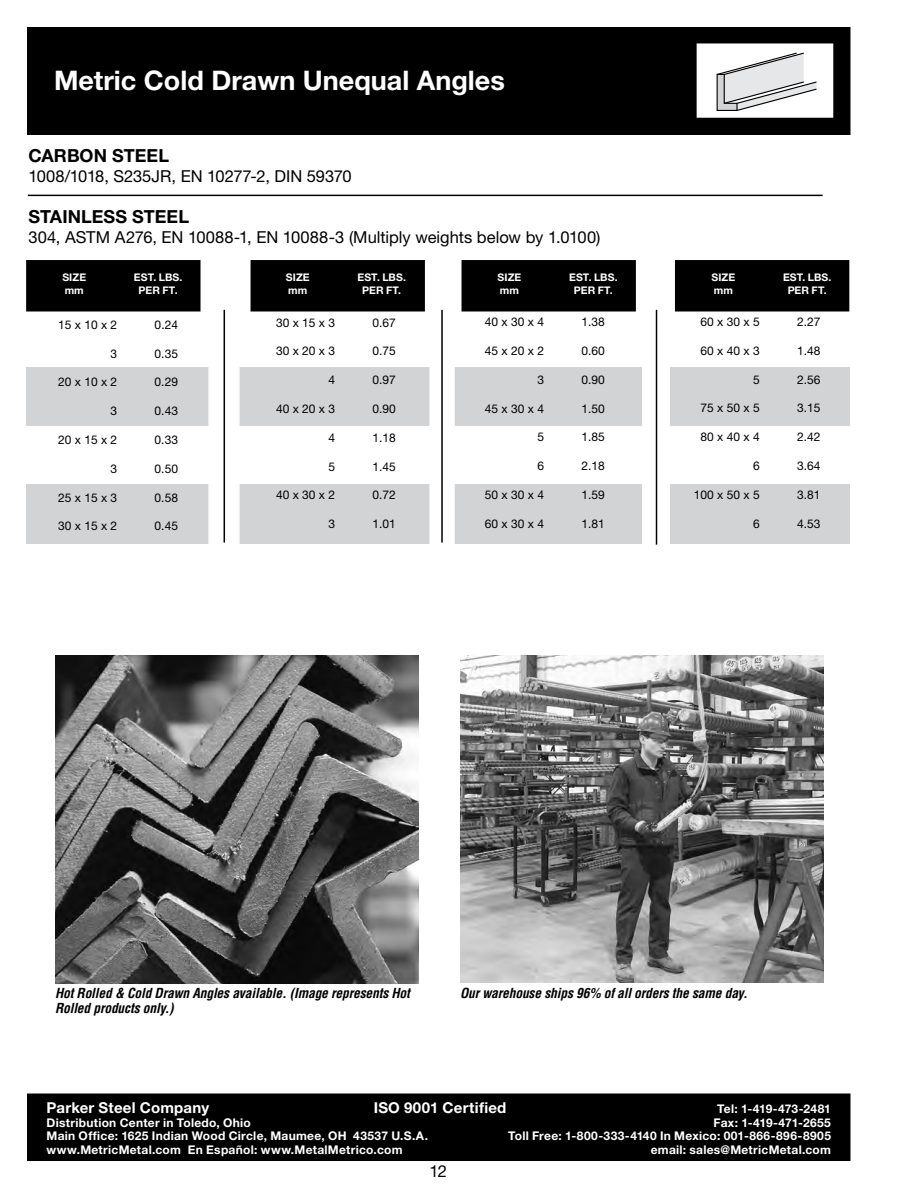
<style>
.page{position:relative;width:918px;height:1188px;background:#fff}
.page>*{position:absolute;margin:0;border:0;box-sizing:border-box;transform-origin:0 0}
.t1{font:700 27px "Helvetica Neue";color:#fff}
.t2{font:700 18px "Helvetica Neue";letter-spacing:.005em;color:#000}
.t3{font:16.5px "Helvetica Neue";color:#000}
.t4{font:700 15px "Helvetica Neue";letter-spacing:.015em;color:#fff}
.t5{font:italic 700 condensed 13.5px/15px "Helvetica";letter-spacing:-.01em;color:#000}
.t6{font:12px "Helvetica Neue";color:#000}
.t7{font:700 12px/13.5px "Helvetica Neue";letter-spacing:.025em;color:#fff;text-align:right}
.t8{font:700 10.5px "Helvetica Neue";letter-spacing:.005em;color:#fff}
</style>
<div class="page">
<div style="left:28px;top:1094px;width:822px;height:66px;background:#000"></div>
<div style="left:27px;top:1094px;width:823px;height:67px;border:2px solid #000"></div>
<div style="left:28px;top:28px;width:822px;height:106px;background:#000"></div>
<div style="left:27px;top:27px;width:823px;height:108px;border:2px solid #000"></div>
<div style="left:697px;top:43px;width:136px;height:75px;background:#fff;border:2px solid #fff"></div>
<div style="left:26px;top:367px;width:824px;height:58px;background:#d1d3d4"></div>
<div style="left:26px;top:484px;width:824px;height:60px;background:#d1d3d4"></div>
<div style="left:27px;top:261px;width:173px;height:50px;background:#000"></div>
<div style="left:26px;top:260px;width:175px;height:51px;border:2px solid #000"></div>
<div style="left:251px;top:261px;width:173px;height:50px;background:#000"></div>
<div style="left:251px;top:260px;width:174px;height:51px;border:2px solid #000"></div>
<div style="left:462px;top:261px;width:173px;height:50px;background:#000"></div>
<div style="left:462px;top:260px;width:174px;height:51px;border:2px solid #000"></div>
<div style="left:676px;top:261px;width:173px;height:50px;background:#000"></div>
<div style="left:675px;top:260px;width:174px;height:51px;border:2px solid #000"></div>
<div style="left:642px;top:324px;width:28px;height:230px;background:#fff"></div>
<div style="left:429px;top:323px;width:26px;height:230px;background:#fff;border:2px solid #fff"></div>
<div style="left:208px;top:319px;width:32px;height:231px;background:#fff;border:2px solid #fff"></div>
<hr style="left:224px;top:310px;width:1px;height:233px;background:#000">
<hr style="left:441px;top:310px;width:2px;height:233px;background:#000">
<hr style="left:656px;top:310px;width:1px;height:235px;background:#000">
<svg style="left:717px;top:53px;width:100px;height:58px"></svg>
<hr style="left:28px;top:195px;width:795px;height:1px;background:#000">
<img style="left:460px;top:655px;width:363px;height:327px">
<img style="left:55px;top:655px;width:363px;height:328px">
<h1 class="t1" style="left:54px;top:63px;width:452px">Metric Cold Drawn Unequal Angles</h1>
<h2 class="t2" style="left:29px;top:145px;width:142px">CARBON STEEL</h2>
<h3 class="t3" style="left:29px;top:166px;width:325px">1008/1018, S235JR, EN 10277-2, DIN 59370</h3>
<h2 class="t2" style="left:29px;top:206px;width:162px">STAINLESS STEEL</h2>
<h3 class="t3" style="left:29px;top:227px;width:573px">304, ASTM A276, EN 10088-1, EN 10088-3 (Multiply weights below by 1.0100)</h3>
<p class="t8" style="left:62px;top:271px;width:25px">SIZE</p>
<p class="t8" style="left:134px;top:271px;width:50px">EST. LBS.</p>
<p class="t8" style="left:65px;top:284px;width:21px">mm</p>
<p class="t8" style="left:139px;top:284px;width:41px">PER FT.</p>
<p class="t6" style="left:58px;top:317px;width:61px">15 x 10 x 2</p>
<p class="t6" style="left:155px;top:317px;width:25px">0.24</p>
<p class="t6" style="left:111px;top:346px;width:8px">3</p>
<p class="t6" style="left:155px;top:346px;width:25px">0.35</p>
<p class="t6" style="left:58px;top:375px;width:61px">20 x 10 x 2</p>
<p class="t6" style="left:155px;top:375px;width:25px">0.29</p>
<p class="t6" style="left:111px;top:404px;width:8px">3</p>
<p class="t6" style="left:155px;top:404px;width:25px">0.43</p>
<p class="t6" style="left:58px;top:433px;width:61px">20 x 15 x 2</p>
<p class="t6" style="left:155px;top:433px;width:25px">0.33</p>
<p class="t6" style="left:111px;top:461px;width:8px">3</p>
<p class="t6" style="left:155px;top:461px;width:25px">0.50</p>
<p class="t6" style="left:58px;top:490px;width:61px">25 x 15 x 3</p>
<p class="t6" style="left:155px;top:490px;width:25px">0.58</p>
<p class="t6" style="left:58px;top:519px;width:61px">30 x 15 x 2</p>
<p class="t6" style="left:155px;top:519px;width:25px">0.45</p>
<p class="t8" style="left:286px;top:271px;width:25px">SIZE</p>
<p class="t8" style="left:358px;top:271px;width:50px">EST. LBS.</p>
<p class="t8" style="left:288px;top:284px;width:21px">mm</p>
<p class="t8" style="left:362px;top:284px;width:41px">PER FT.</p>
<p class="t6" style="left:276px;top:315px;width:61px">30 x 15 x 3</p>
<p class="t6" style="left:373px;top:315px;width:25px">0.67</p>
<p class="t6" style="left:276px;top:344px;width:61px">30 x 20 x 3</p>
<p class="t6" style="left:373px;top:344px;width:25px">0.75</p>
<p class="t6" style="left:328px;top:373px;width:8px">4</p>
<p class="t6" style="left:373px;top:373px;width:25px">0.97</p>
<p class="t6" style="left:276px;top:402px;width:61px">40 x 20 x 3</p>
<p class="t6" style="left:373px;top:402px;width:25px">0.90</p>
<p class="t6" style="left:328px;top:430px;width:8px">4</p>
<p class="t6" style="left:373px;top:430px;width:25px">1.18</p>
<p class="t6" style="left:328px;top:459px;width:8px">5</p>
<p class="t6" style="left:373px;top:459px;width:25px">1.45</p>
<p class="t6" style="left:276px;top:488px;width:61px">40 x 30 x 2</p>
<p class="t6" style="left:373px;top:488px;width:25px">0.72</p>
<p class="t6" style="left:328px;top:517px;width:8px">3</p>
<p class="t6" style="left:373px;top:517px;width:25px">1.01</p>
<p class="t8" style="left:498px;top:271px;width:25px">SIZE</p>
<p class="t8" style="left:569px;top:271px;width:50px">EST. LBS.</p>
<p class="t8" style="left:500px;top:284px;width:21px">mm</p>
<p class="t8" style="left:574px;top:284px;width:41px">PER FT.</p>
<p class="t6" style="left:485px;top:315px;width:61px">40 x 30 x 4</p>
<p class="t6" style="left:582px;top:315px;width:25px">1.38</p>
<p class="t6" style="left:485px;top:344px;width:61px">45 x 20 x 2</p>
<p class="t6" style="left:582px;top:344px;width:25px">0.60</p>
<p class="t6" style="left:537px;top:372px;width:8px">3</p>
<p class="t6" style="left:582px;top:372px;width:25px">0.90</p>
<p class="t6" style="left:485px;top:401px;width:61px">45 x 30 x 4</p>
<p class="t6" style="left:582px;top:401px;width:25px">1.50</p>
<p class="t6" style="left:537px;top:430px;width:8px">5</p>
<p class="t6" style="left:582px;top:430px;width:25px">1.85</p>
<p class="t6" style="left:537px;top:459px;width:8px">6</p>
<p class="t6" style="left:582px;top:459px;width:25px">2.18</p>
<p class="t6" style="left:485px;top:488px;width:61px">50 x 30 x 4</p>
<p class="t6" style="left:582px;top:488px;width:25px">1.59</p>
<p class="t6" style="left:485px;top:516px;width:61px">60 x 30 x 4</p>
<p class="t6" style="left:582px;top:516px;width:25px">1.81</p>
<p class="t8" style="left:711px;top:271px;width:25px">SIZE</p>
<p class="t8" style="left:783px;top:271px;width:50px">EST. LBS.</p>
<p class="t8" style="left:714px;top:284px;width:21px">mm</p>
<p class="t8" style="left:788px;top:284px;width:41px">PER FT.</p>
<p class="t6" style="left:701px;top:315px;width:61px">60 x 30 x 5</p>
<p class="t6" style="left:797px;top:315px;width:25px">2.27</p>
<p class="t6" style="left:701px;top:343px;width:61px">60 x 40 x 3</p>
<p class="t6" style="left:797px;top:343px;width:25px">1.48</p>
<p class="t6" style="left:753px;top:372px;width:8px">5</p>
<p class="t6" style="left:797px;top:372px;width:25px">2.56</p>
<p class="t6" style="left:701px;top:401px;width:61px">75 x 50 x 5</p>
<p class="t6" style="left:797px;top:401px;width:25px">3.15</p>
<p class="t6" style="left:701px;top:430px;width:61px">80 x 40 x 4</p>
<p class="t6" style="left:797px;top:430px;width:25px">2.42</p>
<p class="t6" style="left:753px;top:459px;width:8px">6</p>
<p class="t6" style="left:797px;top:459px;width:25px">3.64</p>
<p class="t6" style="left:694px;top:487px;width:67px">100 x 50 x 5</p>
<p class="t6" style="left:797px;top:487px;width:25px">3.81</p>
<p class="t6" style="left:753px;top:516px;width:8px">6</p>
<p class="t6" style="left:797px;top:516px;width:25px">4.53</p>
<p class="t5" style="left:55px;top:986px;width:357px">Hot Rolled &amp; Cold Drawn Angles available. (Image represents Hot<br>Rolled products only.)</p>
<p class="t5" style="left:460px;top:986px;width:289px">Our warehouse ships 96% of all orders the same day.</p>
<p class="t4" style="left:46px;top:1099px;width:164px">Parker Steel Company</p>
<p class="t4" style="left:374px;top:1099px;width:134px">ISO 9001 Certified</p>
<p class="t7" style="left:46px;top:1116px;width:383px;text-align:left">Distribution Center in Toledo, Ohio<br>Main Office: 1625 Indian Wood Circle, Maumee, OH 43537 U.S.A. www.MetricMetal.com En Español: www.MetalMetrico.com</p>
<p class="t7" style="left:508px;top:1102px;width:324px">Tel: 1-419-473-2481<br>Fax: 1-419-471-2655<br>Toll Free: 1-800-333-4140 In Mexico: 001-866-896-8905 email: sales@MetricMetal.com</p>
<h3 class="t3" style="left:430px;top:1162px;width:19px">12</h3>
</div>
